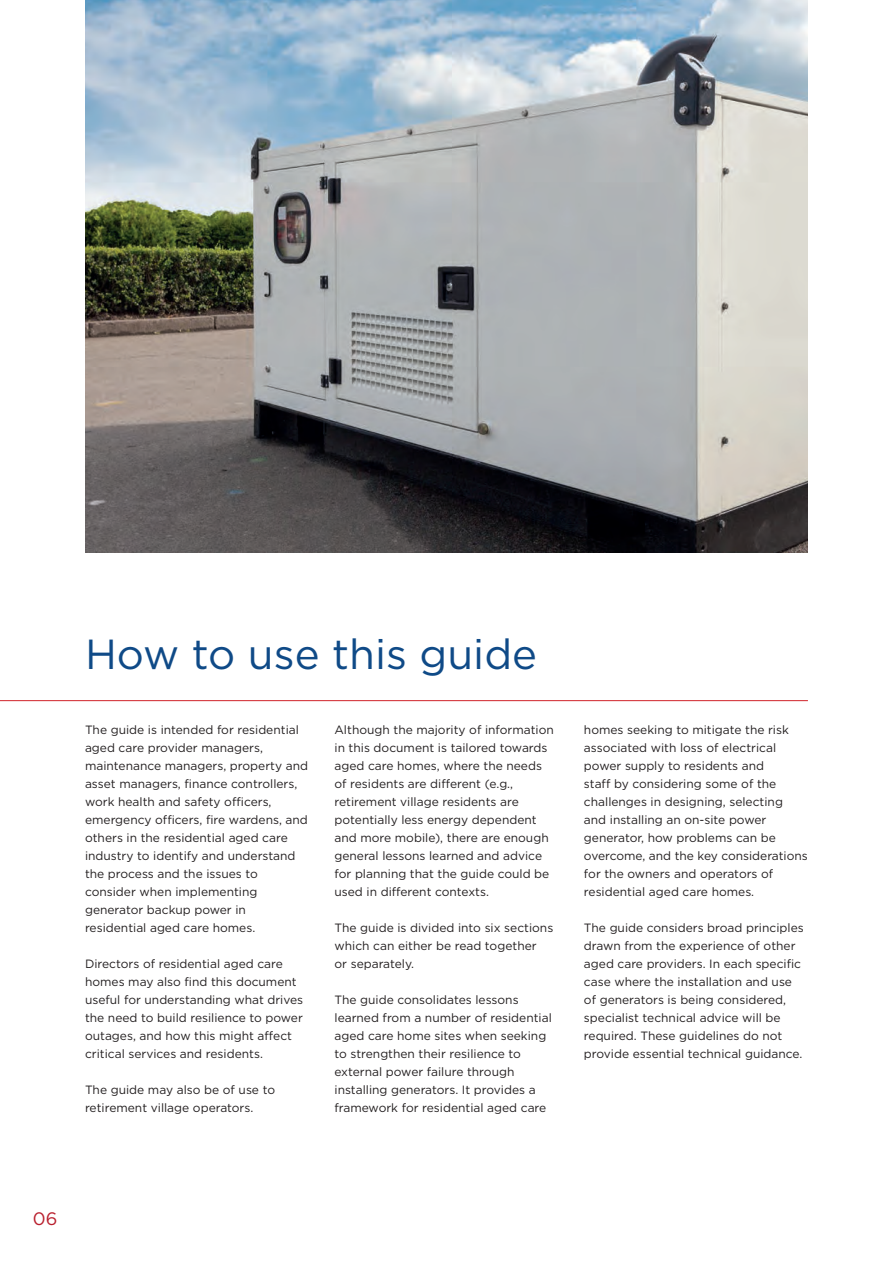
<style>
.page{position:relative;width:893px;height:1263px;background:#fff}
.page>*{position:absolute;margin:0;border:0;box-sizing:border-box;transform-origin:0 0}
.t1{font:42px "Gotham";color:#0f4a87}
.t2{font:18px "Gotham";color:#b9202e}
.t3{font:12px/18px "Gotham";color:#231f20}
</style>
<div class="page">
<hr style="left:0;top:700px;width:808px;height:1px;background:#d1232a">
<img style="left:85px;top:0;width:723px;height:553px">
<h1 class="t1" style="left:85px;top:630px;width:454px">How to use this guide</h1>
<p class="t3" style="left:85px;top:721px;width:225px">The guide is intended for residential aged care provider managers, maintenance managers, property and asset managers, finance controllers, work health and safety officers, emergency officers, fire wardens, and others in the residential aged care industry to identify and understand the process and the issues to consider when implementing generator backup power in residential aged care homes.</p>
<p class="t3" style="left:85px;top:955px;width:220px">Directors of residential aged care homes may also find this document useful for understanding what drives the need to build resilience to power outages, and how this might affect critical services and residents.</p>
<p class="t3" style="left:85px;top:1081px;width:192px">The guide may also be of use to retirement village operators.</p>
<p class="t3" style="left:334px;top:721px;width:221px">Although the majority of information in this document is tailored towards aged care homes, where the needs of residents are different (e.g., retirement village residents are potentially less energy dependent and more mobile), there are enough general lessons learned and advice for planning that the guide could be used in different contexts.</p>
<p class="t3" style="left:334px;top:919px;width:220px">The guide is divided into six sections which can either be read together<br>or separately.</p>
<p class="t3" style="left:334px;top:991px;width:219px">The guide consolidates lessons learned from a number of residential aged care home sites when seeking to strengthen their resilience to external power failure through installing generators. It provides a framework for residential aged care</p>
<p class="t3" style="left:584px;top:721px;width:225px">homes seeking to mitigate the risk associated with loss of electrical power supply to residents and<br>staff by considering some of the challenges in designing, selecting and installing an on-site power generator, how problems can be overcome, and the key considerations for the owners and operators of residential aged care homes.</p>
<p class="t3" style="left:584px;top:919px;width:221px">The guide considers broad principles drawn from the experience of other aged care providers. In each specific case where the installation and use of generators is being considered, specialist technical advice will be required. These guidelines do not provide essential technical guidance.</p>
<h2 class="t2" style="left:33px;top:1208px;width:26px">06</h2>
</div>
